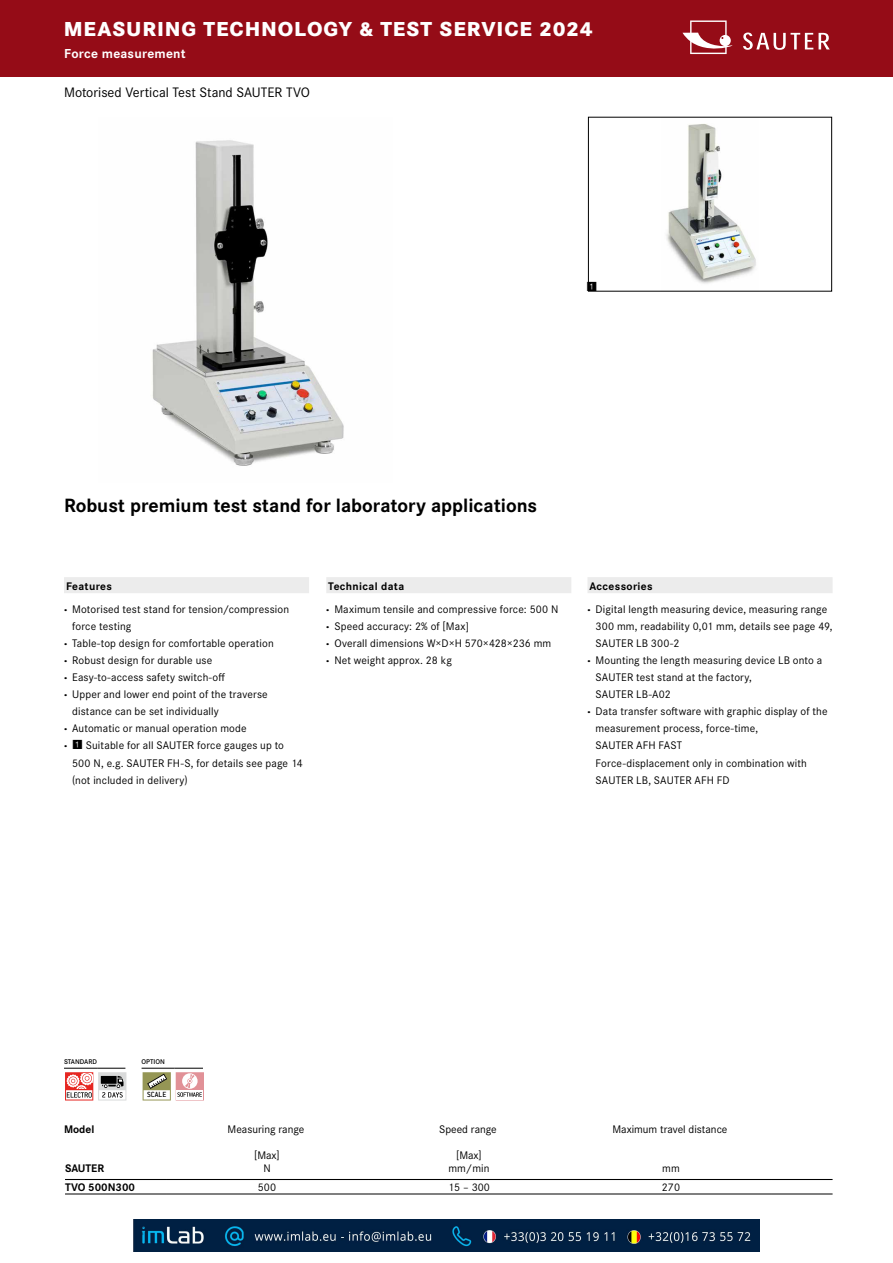
<style>
.page{position:relative;width:893px;height:1263px;background:#fff}
.page>*{position:absolute;margin:0;border:0;box-sizing:border-box;transform-origin:0 0}
.t1{font:800 21px "Corporate S Pro";letter-spacing:.045em;color:#fff}
.t2{font:700 19.95px "Corporate S Pro";color:#000}
.t3{font:14.25px "Corporate S Pro";color:#000}
.t4{font:700 13.5px "Corporate S Pro";letter-spacing:.015em;color:#fff}
.t5{font:12.45px "Square Frame Neg";color:#000}
.t6{font:11.4px/22.8px "Corporate S Pro";letter-spacing:.01em;color:#000}
.t7{font:700 11.4px "Corporate S Pro";color:#000}
.t8{font:500 8.25px "Conduit ITC";letter-spacing:.01em;color:#000}
.t9{font:600 7.2px "Corporate S Pro";color:#000}
.s1{font-weight:700}
.s2{font-weight:800}
.s3{font-family:"Square Frame Neg";font-size:12.45px}
</style>
<div class="page">
<img style="left:152px;top:140px;width:192px;height:326px">
<img style="left:666px;top:124px;width:90px;height:160px">
<div style="left:588px;top:117px;width:244px;height:174px;border:1px solid #000"></div>
<hr style="left:65px;top:1179px;width:101px;height:1px;background:#000">
<hr style="left:166px;top:1179px;width:202px;height:1px;background:#000">
<hr style="left:368px;top:1179px;width:202px;height:1px;background:#000">
<hr style="left:570px;top:1179px;width:202px;height:1px;background:#000">
<hr style="left:772px;top:1179px;width:61px;height:1px;background:#000">
<hr style="left:65px;top:1194px;width:101px;height:1px;background:#000">
<hr style="left:166px;top:1194px;width:202px;height:1px;background:#000">
<hr style="left:368px;top:1194px;width:202px;height:1px;background:#000">
<hr style="left:570px;top:1194px;width:202px;height:1px;background:#000">
<hr style="left:772px;top:1194px;width:61px;height:1px;background:#000">
<hr style="left:64px;top:1068px;width:33px;height:1px;background:#000">
<svg style="left:65px;top:1068px;width:61px;height:32px"></svg>
<hr style="left:142px;top:1068px;width:33px;height:1px;background:#000">
<svg style="left:143px;top:1068px;width:61px;height:32px"></svg>
<div style="left:326px;top:577px;width:245px;height:16px;background:#ececec"></div>
<div style="left:587px;top:577px;width:246px;height:16px;background:#ececec"></div>
<div style="left:64px;top:577px;width:245px;height:16px;background:#ececec"></div>
<div style="left:0;top:0;width:893px;height:76px;background:#950c17"></div>
<svg style="left:682px;top:20px;width:51px;height:34px"></svg>
<svg style="left:743px;top:33px;width:87px;height:17px"></svg>
<img style="left:134px;top:1219px;width:625px;height:32px">
<h1 class="t1" style="left:64px;top:12px;width:530px">MEASURING TECHNOLOGY &amp; TEST SERVICE 2024</h1>
<p class="t4" style="left:64px;top:43px;width:123px">Force measurement</p>
<p class="t3" style="left:64px;top:81px;width:248px">Motorised Vertical Test Stand SAUTER TVO</p>
<p class="t5" style="left:586px;top:280px;width:12px">1</p>
<h2 class="t2" style="left:64px;top:490px;width:475px">Robust premium test stand for laboratory applications</h2>
<p class="t6" style="left:64px;top:574px;width:227px"><span class="s1">Features<br></span><span class="s2">·</span> Motorised test stand for tension/compression</p>
<p class="t6" style="left:72px;top:614px;width:61px">force testing</p>
<p class="t6" style="left:64px;top:631px;width:211px"><span class="s2">·</span> Table-top design for comfortable operation</p>
<p class="t6" style="left:64px;top:648px;width:150px"><span class="s2">·</span> Robust design for durable use</p>
<p class="t6" style="left:64px;top:665px;width:163px"><span class="s2">·</span> Easy-to-access safety switch-off</p>
<p class="t6" style="left:64px;top:682px;width:205px"><span class="s2">·</span> Upper and lower end point of the traverse</p>
<p class="t6" style="left:72px;top:699px;width:148px">distance can be set individually</p>
<p class="t6" style="left:64px;top:716px;width:184px"><span class="s2">·</span> Automatic or manual operation mode</p>
<p class="t6" style="left:64px;top:733px;width:222px"><span class="s2">·</span> <span class="s3">1</span> Suitable for all SAUTER force gauges up to</p>
<p class="t6" style="left:72px;top:751px;width:232px">500 N, e.g. SAUTER FH-S, for details see page 14</p>
<p class="t6" style="left:72px;top:768px;width:117px">(not included in delivery)</p>
<p class="t6" style="left:326px;top:574px;width:234px"><span class="s1">Technical data<br></span><span class="s2">·</span> Maximum tensile and compressive force: 500 N</p>
<p class="t6" style="left:326px;top:617px;width:227px;line-height:17.1px"><span class="s2">·</span> Speed accuracy: 2% of [Max]<br><span class="s2">·</span> Overall dimensions W×D×H 570×428×236 mm <span class="s2">·</span> Net weight approx. 28 kg</p>
<p class="t6" style="left:587px;top:574px;width:241px"><span class="s1">Accessories<br></span><span class="s2">·</span> Digital length measuring device, measuring range</p>
<p class="t6" style="left:596px;top:614px;width:238px">300 mm, readability 0,01 mm, details see page 49,</p>
<p class="t6" style="left:596px;top:631px;width:85px">SAUTER LB 300-2</p>
<p class="t6" style="left:587px;top:648px;width:236px"><span class="s2">·</span> Mounting the length measuring device LB onto a</p>
<p class="t6" style="left:596px;top:665px;width:158px">SAUTER test stand at the factory,</p>
<p class="t6" style="left:596px;top:682px;width:77px">SAUTER LB-A02</p>
<p class="t6" style="left:587px;top:699px;width:242px"><span class="s2">·</span> Data transfer software with graphic display of the</p>
<p class="t6" style="left:596px;top:716px;width:164px">measurement process, force-time,</p>
<p class="t6" style="left:596px;top:733px;width:88px">SAUTER AFH FAST</p>
<p class="t6" style="left:596px;top:751px;width:213px">Force-displacement only in combination with</p>
<p class="t6" style="left:596px;top:768px;width:136px">SAUTER LB, SAUTER AFH FD</p>
<p class="t9" style="left:64px;top:1057px;width:35px">STANDARD</p>
<p class="t9" style="left:142px;top:1057px;width:25px">OPTION</p>
<p class="t8" style="left:147px;top:1090px;width:21px">SCALE</p>
<p class="t7" style="left:64px;top:1120px;width:32px">Model</p>
<p class="t6" style="left:228px;top:1117px;width:78px">Measuring range</p>
<p class="t6" style="left:439px;top:1117px;width:59px">Speed range</p>
<p class="t6" style="left:612px;top:1117px;width:117px">Maximum travel distance</p>
<p class="t7" style="left:65px;top:1159px;width:41px">SAUTER</p>
<p class="t6" style="left:254px;top:1148px;width:27px;line-height:12.8px;text-align:center">[Max]<br>N</p>
<p class="t6" style="left:449px;top:1148px;width:42px;line-height:12.8px;text-align:center">[Max] mm/min</p>
<p class="t6" style="left:662px;top:1156px;width:19px">mm</p>
<p class="t7" style="left:65px;top:1178px;width:72px">TVO 500N300</p>
<p class="t6" style="left:258px;top:1175px;width:20px">500</p>
<p class="t6" style="left:448px;top:1175px;width:43px">15 – 300</p>
<p class="t6" style="left:662px;top:1175px;width:20px">270</p>
</div>
